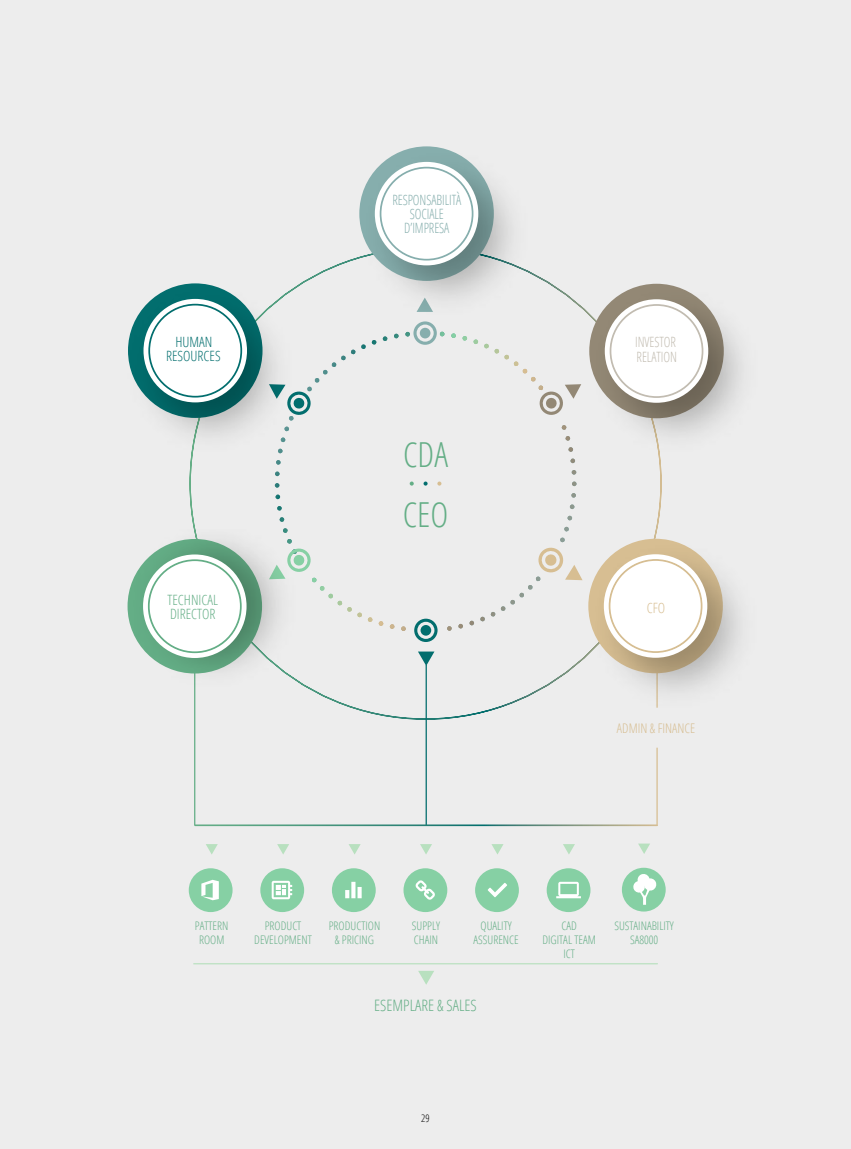
<style>
.page{position:relative;width:851px;height:1149px;background:#fff}
.page>*{position:absolute;margin:0;border:0;box-sizing:border-box;transform-origin:0 0}
.t1{font:300 34.5px/59.7px "Open Sans Condensed";color:#64ae86}
.t2{font:300 15.75px "Open Sans Condensed";color:#64ae86}
.t3{font:300 14.25px/14.2px "Open Sans Condensed";letter-spacing:-.005em;color:#86aead;text-align:center;scale:.91 1}
.t4{font:300 14.25px/14.2px "Open Sans Condensed";color:#64ae86}
.t5{font:300 14.25px/14.2px "Open Sans Condensed";letter-spacing:-.005em;color:#c2bcb1;scale:.91 1}
.t6{font:300 14.25px/14.2px "Open Sans Condensed";color:#026e6e;text-align:center}
.t7{font:300 14.25px "Open Sans Condensed";color:#d7be92}
.t8{font:300 13.2px "Open Sans Condensed";color:#d7be92}
.t9{font:300 11.85px/14.2px "Open Sans Condensed";color:#64ae86;text-align:center}
.t10{font:300 10.5px "Open Sans Condensed";color:#000}
</style>
<div class="page">
<div style="left:0;top:0;width:850px;height:1148px;background:#ededed"></div>
<svg style="left:189px;top:259px;width:473px;height:461px"></svg>
<hr style="left:194px;top:664px;width:1px;height:161px;background:#64ae86">
<hr style="left:656px;top:747px;width:1px;height:78px;background:#d7be92">
<hr style="left:425px;top:664px;width:2px;height:161px;background:#026e6e">
<hr style="left:194px;top:962px;width:463px;height:2px;background:#b8e0bf">
<hr style="left:195px;top:824px;width:462px;height:1px;background:#fff">
<svg style="left:418px;top:971px;width:16px;height:13px"></svg>
<svg style="left:414px;top:618px;width:23px;height:23px"></svg>
<svg style="left:418px;top:651px;width:16px;height:14px"></svg>
<svg style="left:311px;top:546px;width:1px;height:33px"></svg>
<svg style="left:306px;top:321px;width:274px;height:95px"></svg>
<svg style="left:536px;top:546px;width:43px;height:34px"></svg>
<svg style="left:409px;top:481px;width:4px;height:4px"></svg>
<svg style="left:423px;top:481px;width:4px;height:4px"></svg>
<svg style="left:437px;top:481px;width:4px;height:4px"></svg>
<svg style="left:206px;top:844px;width:12px;height:10px"></svg>
<svg style="left:277px;top:844px;width:12px;height:10px"></svg>
<svg style="left:349px;top:844px;width:11px;height:10px"></svg>
<svg style="left:420px;top:844px;width:12px;height:10px"></svg>
<svg style="left:491px;top:844px;width:12px;height:10px"></svg>
<svg style="left:563px;top:844px;width:12px;height:10px"></svg>
<svg style="left:189px;top:868px;width:401px;height:43px"></svg>
<svg style="left:638px;top:843px;width:12px;height:10px"></svg>
<div style="left:621px;top:867px;width:44px;height:44px;background:#86d0a4;border-radius:50%"></div>
<svg style="left:633px;top:874px;width:24px;height:30px"></svg>
<img style="left:579px;top:529px;width:161px;height:191px">
<svg style="left:606px;top:557px;width:98px;height:97px"></svg>
<div style="left:603px;top:554px;width:104px;height:103px;border:6px solid #fff;border-radius:50%"></div>
<div style="left:609px;top:560px;width:92px;height:91px;background:#fff;border-radius:50%"></div>
<div style="left:608px;top:559px;width:94px;height:93px;border:2px solid #d7be92;border-radius:50%"></div>
<img style="left:350px;top:146px;width:192px;height:183px">
<img style="left:128px;top:274px;width:178px;height:192px">
<svg style="left:146px;top:301px;width:98px;height:98px"></svg>
<div style="left:143px;top:299px;width:104px;height:103px;border:6px solid #fff;border-radius:50%"></div>
<div style="left:149px;top:304px;width:92px;height:92px;background:#fff;border-radius:50%"></div>
<div style="left:148px;top:304px;width:94px;height:93px;border:2px solid #026e6e;border-radius:50%"></div>
<img style="left:127px;top:529px;width:184px;height:172px">
<svg style="left:146px;top:557px;width:98px;height:98px"></svg>
<div style="left:143px;top:554px;width:103px;height:103px;border:6px solid #fff;border-radius:50%"></div>
<div style="left:149px;top:560px;width:92px;height:92px;background:#fff;border-radius:50%"></div>
<div style="left:148px;top:559px;width:94px;height:94px;border:2px solid #64ae86;border-radius:50%"></div>
<svg style="left:377px;top:165px;width:98px;height:97px"></svg>
<div style="left:375px;top:162px;width:103px;height:103px;border:6px solid #fff;border-radius:50%"></div>
<div style="left:380px;top:167px;width:92px;height:92px;background:#fff;border-radius:50%"></div>
<div style="left:379px;top:167px;width:94px;height:93px;border:2px solid #86aead;border-radius:50%"></div>
<img style="left:580px;top:274px;width:162px;height:193px">
<svg style="left:607px;top:302px;width:98px;height:98px"></svg>
<div style="left:604px;top:299px;width:104px;height:103px;border:6px solid #fff;border-radius:50%"></div>
<div style="left:610px;top:305px;width:92px;height:92px;background:#fff;border-radius:50%"></div>
<div style="left:609px;top:304px;width:94px;height:94px;border:2px solid #c2bcb1;border-radius:50%"></div>
<p class="t6" style="left:166px;top:334px;width:56px">HUMAN<br>RESOURCES</p>
<p class="t4" style="left:167px;top:591px;width:52px">TECHNICAL<br>DIRECTOR</p>
<p class="t3" style="left:392px;top:192px;width:77px">RESPONSABILITÀ<br>SOCIALE<br>D’IMPRESA</p>
<h1 class="t1" style="left:402px;top:424px;width:47px">CDA<br>CEO</h1>
<p class="t5" style="left:635px;top:334px;width:47px">INVESTOR<br>RELATION</p>
<p class="t7" style="left:646px;top:598px;width:20px">CFO</p>
<p class="t8" style="left:617px;top:719px;width:80px">ADMIN &amp; FINANCE</p>
<p class="t9" style="left:195px;top:917px;width:35px">PATTERN<br>ROOM</p>
<p class="t9" style="left:254px;top:917px;width:59px">PRODUCT<br>DEVELOPMENT</p>
<p class="t9" style="left:329px;top:917px;width:53px">PRODUCTION &amp; PRICING</p>
<p class="t9" style="left:412px;top:917px;width:30px;text-align:left">SUPPLY<br>CHAIN</p>
<p class="t9" style="left:473px;top:917px;width:47px">QUALITY<br>ASSURENCE</p>
<p class="t9" style="left:542px;top:917px;width:55px">CAD<br>DIGITAL TEAM<br>ICT</p>
<p class="t9" style="left:614px;top:917px;width:61px">SUSTAINABILITY<br>SA8000</p>
<h2 class="t2" style="left:374px;top:994px;width:104px">ESEMPLARE &amp; SALES</h2>
<p class="t10" style="left:421px;top:1110px;width:10px">29</p>
</div>
